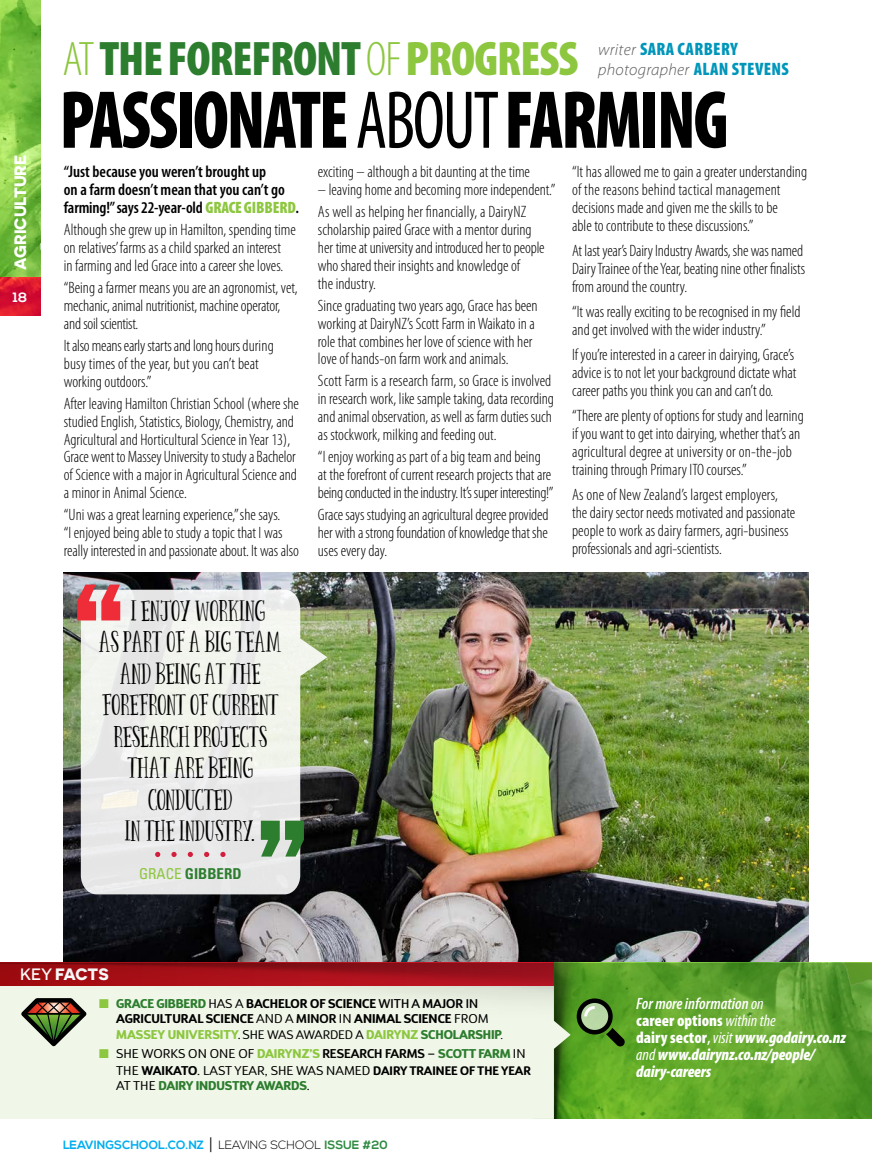
<style>
.page{position:relative;width:872px;height:1170px;background:#fff}
.page>*{position:absolute;margin:0;border:0;box-sizing:border-box;transform-origin:0 0}
.t1{font:900 condensed 82.8px "Myriad Pro";letter-spacing:-.03em;color:#000;scale:.87 1}
.t2{font:900 condensed 48.75px "Myriad Pro";letter-spacing:-.025em;color:#2d7d2f}
.t3{font:25.5px "Panda Tired Caps";letter-spacing:.005em;color:#000}
.t4{font:900 condensed 18px "Myriad Pro";letter-spacing:.02em;color:#0096ba}
.t5{font:300 condensed 16.5px/17.9px "Myriad Pro";color:#000}
.t6{font:italic 900 condensed 16.5px/17px "Myriad Pro";letter-spacing:-.01em;color:#fff}
.t7{font:600 condensed 16.5px/18px "Myriad Pro";color:#000}
.t8{font:italic 300 16.5px "Myriad Pro";letter-spacing:.02em;color:#58595b}
.t9{font:700 16.5px "Novecentosanswide";color:#fff}
.t10{font:700 condensed 15px "Univers";color:#2d7d2f}
.t11{font:700 13.5px "Nexa";color:#fff}
.t12{font:700 12.75px/15.9px "D Sari";color:#000}
.t13{font:12.75px/15.9px "D Sari";color:#000}
.t14{font:700 12px "Nexa";color:#00aeef}
.s1{font-weight:300;color:#8dc63f}
.s2{color:#8dc63f}
.s3{font-weight:400}
.s4{font-weight:300;font-style:italic;font-stretch:normal;font-size:16.5px;color:#58595b}
.s5{font-weight:900;font-style:normal;font-stretch:condensed;font-size:18px;color:#0096ba}
.s6{font-weight:900;color:#8dc63f}
.s7{font-family:"Univers";font-weight:300;font-stretch:condensed}
.s8{font-weight:400;color:#8dc63f}
.s9{font-weight:500}
.s10{font-weight:800;color:#2d7d2f}
.s11{font-weight:600}
.s12{font-weight:800;color:#8dc63f}
.s13{font-weight:400;font-size:12.3px}
.s14{font-weight:300;font-size:12.3px}
.s15{font-weight:700}
.s16{font-weight:700;font-size:12.3px}
.s17{font-weight:300;font-size:18px;color:#000}
.s18{font-weight:300;color:#000}
.s19{color:#2f8b43}
.s20{font-style:normal}
.s21{font-weight:600;font-style:normal}
</style>
<div class="page">
<img style="left:64px;top:572px;width:744px;height:390px">
<img style="left:0;top:0;width:40px;height:316px">
<img style="left:0;top:277px;width:40px;height:38px">
<svg style="left:594px;top:962px;width:278px;height:156px;background:#60a42d"></svg>
<img style="left:570px;top:962px;width:24px;height:156px">
<div style="left:0;top:1100px;width:570px;height:18px;background:#f0f7e8"></div>
<svg style="left:576px;top:998px;width:49px;height:48px;background:#59853b"></svg>
<img style="left:0;top:962px;width:570px;height:138px">
<svg style="left:17px;top:995px;width:74px;height:55px;background:#9fa288"></svg>
<svg style="left:81px;top:589px;width:246px;height:305px;background:#dbddd7"></svg>
<svg style="left:77px;top:584px;width:43px;height:36px;background:#e25f67"></svg>
<svg style="left:155px;top:851px;width:5px;height:6px"></svg>
<svg style="left:171px;top:851px;width:6px;height:6px"></svg>
<svg style="left:188px;top:851px;width:5px;height:6px"></svg>
<svg style="left:204px;top:851px;width:5px;height:6px"></svg>
<svg style="left:220px;top:851px;width:5px;height:6px"></svg>
<svg style="left:261px;top:820px;width:43px;height:36px;background:#5e9660"></svg>
<p class="t9" style="left:10px;top:270px;width:117px;rotate:-90deg">AGRICULTURE</p>
<p class="t11" style="left:13px;top:289px;width:16px">18</p>
<h2 class="t2" style="left:62px;top:28px;width:517px"><span class="s1">AT</span>THE FOREFRONT<span class="s1">OF</span> <span class="s2">PROGRESS</span></h2>
<h1 class="t1" style="left:60px;top:67px;width:770px">PASSIONATE <span class="s3">ABOUT</span>FARMING</h1>
<p class="t4" style="left:598px;top:38px;width:141px"><span class="s4">writer</span> SARA CARBERY</p>
<p class="t8" style="left:598px;top:60px;width:192px">photographer <span class="s5">ALAN STEVENS</span></p>
<p class="t7" style="left:64px;top:162px;width:237px">“Just because you weren’t brought up<br>on a farm doesn’t mean that you can’t go farming!” says 22-year-old <span class="s6">GRACE GIBBERD</span>.</p>
<p class="t5" style="left:64px;top:221px;width:234px">Although she grew up in Hamilton, spending time on relatives’ farms as a child sparked an interest<br>in farming and led Grace into a career she loves.</p>
<p class="t5" style="left:64px;top:278px;width:235px">“Being a farmer means you are an agronomist, vet, mechanic, animal nutritionist, machine operator, and soil scientist.</p>
<p class="t5" style="left:64px;top:336px;width:211px">It also means early starts and long hours during busy times of the year, but you can’t beat working outdoors.”</p>
<p class="t5" style="left:64px;top:394px;width:237px">After leaving Hamilton Christian School (where she studied English, Statistics, Biology, Chemistry, and Agricultural and Horticultural Science in Year 13), Grace went to Massey University to study a Bachelor of Science with a major in Agricultural Science and a minor in Animal Science.</p>
<p class="t5" style="left:64px;top:505px;width:237px">“Uni was a great learning experience,” she says.<br>“I enjoyed being able to study a topic that I was really interested in and passionate about. It was also</p>
<h3 class="t3" style="left:131px;top:599px;width:135px">I ENJOY WORKING</h3>
<h3 class="t3" style="left:99px;top:630px;width:184px">AS PART OF A BIG TEAM</h3>
<h3 class="t3" style="left:120px;top:662px;width:142px">AND BEING AT THE</h3>
<h3 class="t3" style="left:102px;top:693px;width:178px">FOREFRONT OF CURRENT</h3>
<h3 class="t3" style="left:114px;top:725px;width:155px">RESEARCH PROJECTS</h3>
<h3 class="t3" style="left:128px;top:756px;width:127px">THAT ARE BEING</h3>
<h3 class="t3" style="left:148px;top:788px;width:86px">CONDUCTED</h3>
<h3 class="t3" style="left:125px;top:819px;width:132px">IN THE INDUSTRY<span class="s7">.</span></h3>
<p class="t10" style="left:139px;top:864px;width:104px"><span class="s8">GRACE</span> GIBBERD</p>
<p class="t5" style="left:318px;top:163px;width:214px">exciting – although a bit daunting at the time</p>
<p class="t5" style="left:318px;top:178px;width:239px;line-height:22px">– leaving home and becoming more independent.”<br>As well as helping her financially, a DairyNZ</p>
<p class="t5" style="left:318px;top:220px;width:228px">scholarship paired Grace with a mentor during her time at university and introduced her to people who shared their insights and knowledge of<br>the industry.</p>
<p class="t5" style="left:318px;top:296px;width:221px">Since graduating two years ago, Grace has been working at DairyNZ’s Scott Farm in Waikato in a role that combines her love of science with her love of hands-on farm work and animals.</p>
<p class="t5" style="left:318px;top:372px;width:237px">Scott Farm is a research farm, so Grace is involved in research work, like sample taking, data recording and animal observation, as well as farm duties such as stockwork, milking and feeding out.</p>
<p class="t5" style="left:318px;top:447px;width:237px">“I enjoy working as part of a big team and being at the forefront of current research projects that are being conducted in the industry. It’s super interesting!”</p>
<p class="t5" style="left:318px;top:505px;width:232px;text-align:justify">Grace says studying an agricultural degree provided her with a strong foundation of knowledge that she uses every day.</p>
<p class="t5" style="left:572px;top:163px;width:236px">“It has allowed me to gain a greater understanding of the reasons behind tactical management decisions made and given me the skills to be<br>able to contribute to these discussions.”</p>
<p class="t5" style="left:572px;top:241px;width:235px">At last year’s Dairy Industry Awards, she was named<br>Dairy Trainee of the Year, beating nine other finalists from around the country.</p>
<p class="t5" style="left:572px;top:302px;width:230px">“It was really exciting to be recognised in my field and get involved with the wider industry.”</p>
<p class="t5" style="left:572px;top:346px;width:226px">If you’re interested in a career in dairying, Grace’s advice is to not let your background dictate what career paths you think you can and can’t do.</p>
<p class="t5" style="left:572px;top:407px;width:233px">“There are plenty of options for study and learning if you want to get into dairying, whether that’s an agricultural degree at university or on-the-job training through Primary ITO courses.”</p>
<p class="t5" style="left:572px;top:485px;width:225px">As one of New Zealand’s largest employers, the dairy sector needs motivated and passionate people to work as dairy farmers, agri-business professionals and agri-scientists.</p>
<p class="t9" style="left:20px;top:964px;width:90px"><span class="s9">KEY</span> FACTS</p>
<p class="t12" style="left:116px;top:994px;width:388px;text-indent:-17px"><span class="s2">■</span> <span class="s10">GRACE GIBBERD</span> <span class="s3">HAS A</span> BACHELOR OF SCIENCE <span class="s9">WITH A</span> <span class="s11">MAJOR</span> <span class="s9">IN<br></span>AGRICULTURAL SCIENCE <span class="s3">AND A</span> <span class="s11">MINOR</span> <span class="s3">IN</span> ANIMAL SCIENCE <span class="s3">FROM<br></span><span class="s12">MASSEY UNIVERSITY</span><span class="s3">.S</span><span class="s13">HE WAS AWARDED A</span> <span class="s12">DAIRYNZ</span> <span class="s10">SCHOLARSHIP</span><span class="s14">.</span></p>
<p class="t13" style="left:116px;top:1045px;width:416px;text-indent:-17px"><span class="s2">■</span> SHE WORKS ON ONE OF <span class="s12">DAIRYNZ’S</span> <span class="s11">RESEARCH FARMS</span> – <span class="s10">SCOTT FARM</span> IN<br>THE <span class="s15">WAIKATO</span>. LAST YEAR, SHE WAS NAMED <span class="s16">DAIRY TRAINEE OF THE YEAR<br></span>AT THE <span class="s10">DAIRY INDUSTRY AWARDS</span>.</p>
<p class="t14" style="left:63px;top:1137px;width:326px">LEAVINGSCHOOL.CO.NZ <span class="s17">|</span> <span class="s18">LEAVING SCHOOL</span> <span class="s19">ISSUE #20</span></p>
<p class="t6" style="left:636px;top:994px;width:211px"><span class="s11">For more information</span> <span class="s3">on<br></span><span class="s20">career options</span> <span class="s3">within the<br></span><span class="s20">dairy sector</span><span class="s21">,</span> <span class="s3">visit</span> www.godairy.co.nz <span class="s3">and</span> www.dairynz.co.nz/people/ dairy-careers</p>
</div>
